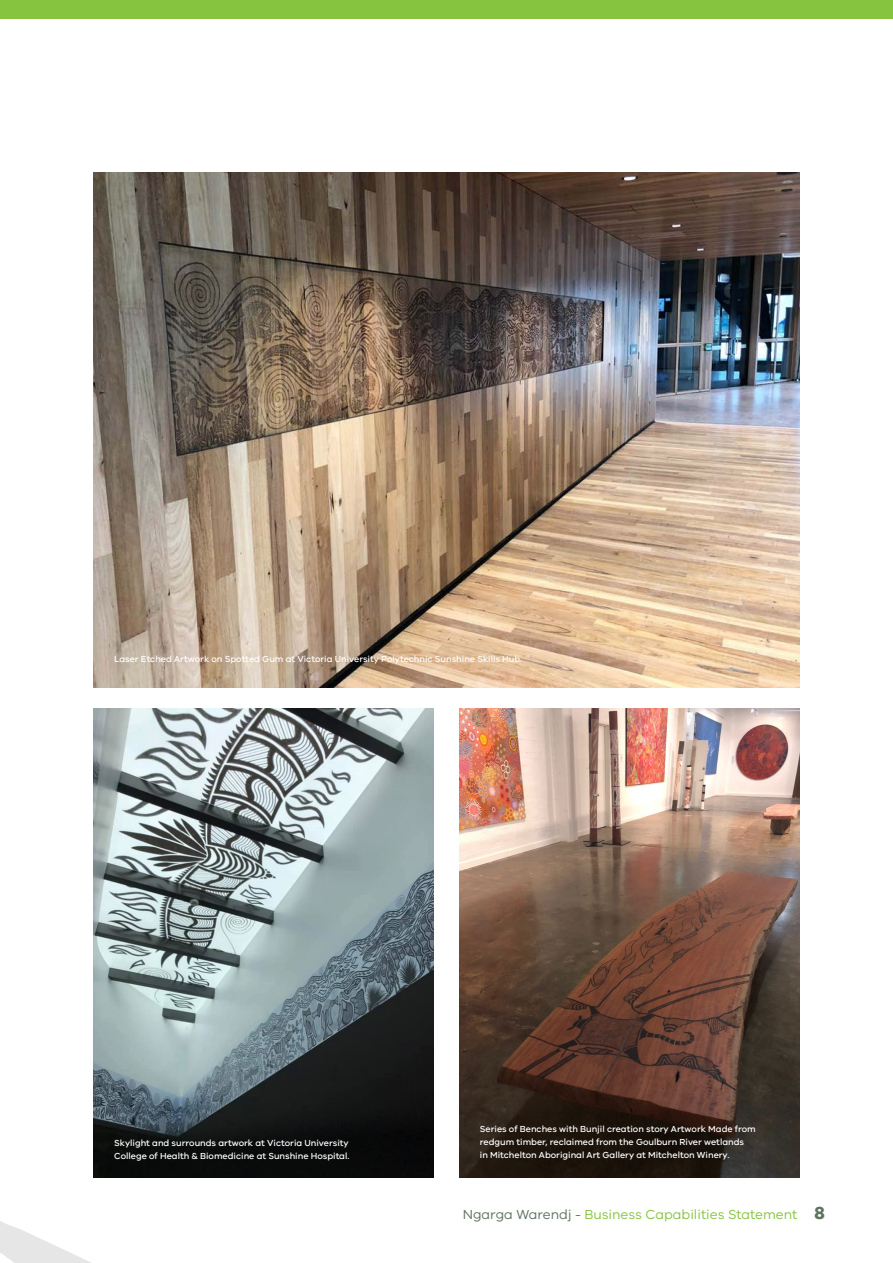
<style>
.page{position:relative;width:893px;height:1263px;background:#fff}
.page>*{position:absolute;margin:0;border:0;box-sizing:border-box;transform-origin:0 0}
.BASIC_BODY{font:13.5px "VIC";color:#86c43f}
.WOMBAT_BODY_TEXT{font:500 9px "VIC";color:#fff}
.BASIC_BODY-2{font:500 9px "VIC";color:#fff}
.s1{color:#5e7360}
.s2{font-weight:700;font-size:18px;color:#5e7360}
</style>
<div class="page">
<svg style="left:0;top:1018px;width:94px;height:245px"></svg>
<div style="left:0;top:0;width:893px;height:19px;background:#86c43f"></div>
<img style="left:94px;top:172px;width:705px;height:515px">
<img style="left:94px;top:708px;width:340px;height:470px">
<img style="left:459px;top:708px;width:340px;height:470px">
<p class="BASIC_BODY-2" style="left:114px;top:653px;width:409px">Laser Etched Artwork on Spotted Gum at Victoria University Polytechnic Sunshine Skills Hub.</p>
<p class="WOMBAT_BODY_TEXT" style="left:114px;top:1137px;width:236px">Skylight and surrounds artwork at Victoria University</p>
<p class="WOMBAT_BODY_TEXT" style="left:114px;top:1150px;width:237px">College of Health &amp; Biomedicine at Sunshine Hospital.</p>
<p class="WOMBAT_BODY_TEXT" style="left:480px;top:1124px;width:277px">Series of Benches with Bunjil creation story Artwork Made from</p>
<p class="WOMBAT_BODY_TEXT" style="left:480px;top:1137px;width:266px">redgum timber, reclaimed from the Goulburn River wetlands</p>
<p class="WOMBAT_BODY_TEXT" style="left:480px;top:1150px;width:251px">in Mitchelton Aboriginal Art Gallery at Mitchelton Winery.</p>
<p class="BASIC_BODY" style="left:463px;top:1207px;width:364px"><span class="s1">Ngarga Warendj -</span> Business Capabilities Statement <span class="s2">8</span></p>
</div>
